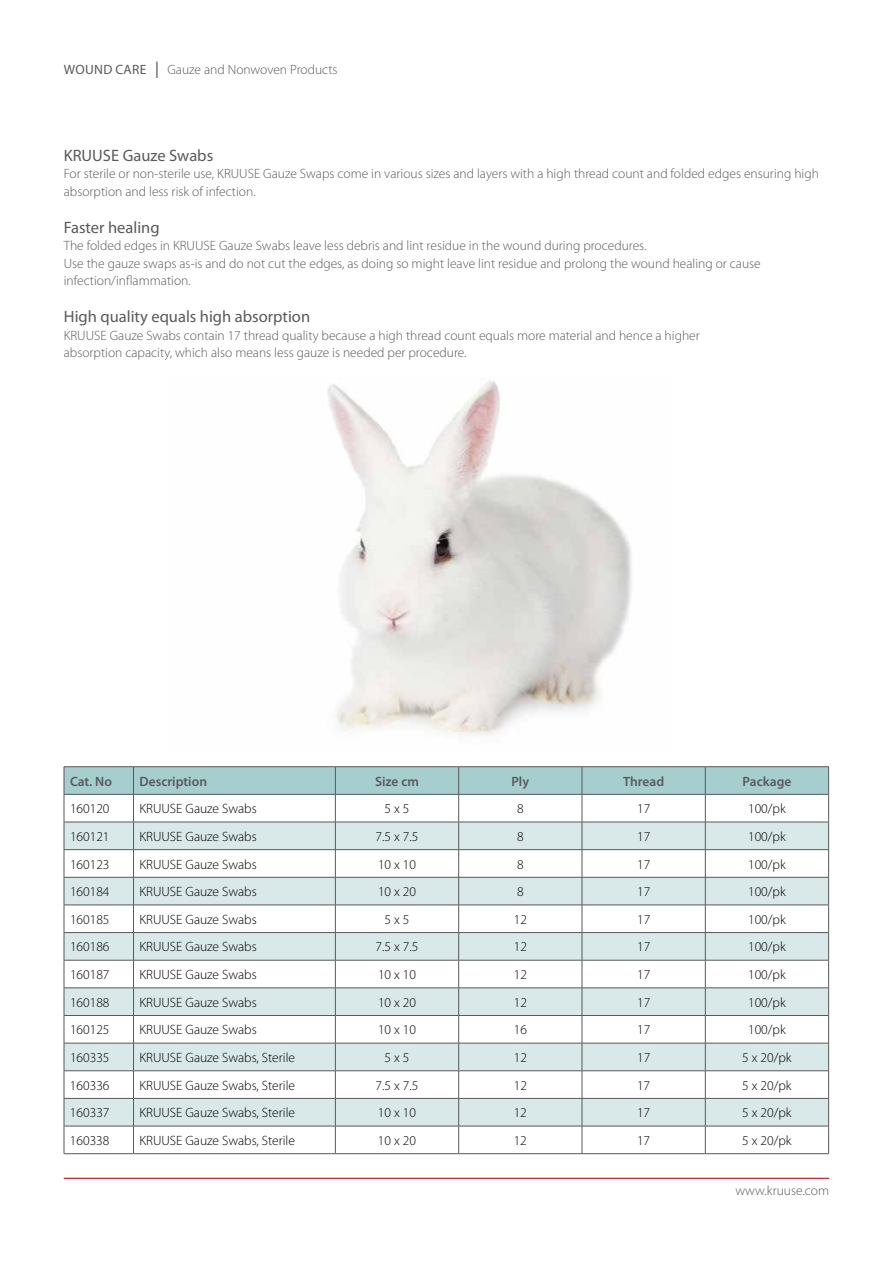
<style>
.page{position:relative;width:893px;height:1263px;background:#fff}
.page>*{position:absolute;margin:0;border:0;box-sizing:border-box;transform-origin:0 0}
.t1{font:16.5px "Myriad Pro";color:#58595b}
.t2{font:300 13.5px/17.2px "Myriad Pro";color:#58595b}
.t3{font:300 13.5px "Myriad Pro";color:#000}
.t4{font:600 13.5px "Myriad Pro";color:#58595b}
.s1{font-weight:400}
.s2{font-weight:400;font-size:24.3px}
</style>
<div class="page">
<img style="left:327px;top:381px;width:305px;height:353px">
<hr style="left:64px;top:1178px;width:765px;height:1px;background:#b5121b">
<hr style="left:64px;top:766px;width:70px;height:1px;background:#58595b">
<hr style="left:134px;top:766px;width:201px;height:1px;background:#58595b">
<hr style="left:335px;top:766px;width:124px;height:1px;background:#58595b">
<hr style="left:459px;top:766px;width:123px;height:1px;background:#58595b">
<hr style="left:582px;top:766px;width:123px;height:1px;background:#58595b">
<hr style="left:705px;top:766px;width:124px;height:1px;background:#58595b">
<svg style="left:64px;top:767px;width:765px;height:386px"></svg>
<hr style="left:64px;top:1153px;width:70px;height:1px;background:#58595b">
<hr style="left:134px;top:1153px;width:201px;height:1px;background:#58595b">
<hr style="left:335px;top:1153px;width:124px;height:1px;background:#58595b">
<hr style="left:459px;top:1153px;width:123px;height:1px;background:#58595b">
<hr style="left:582px;top:1153px;width:123px;height:1px;background:#58595b">
<hr style="left:705px;top:1153px;width:124px;height:1px;background:#58595b">
<p class="t2" style="left:64px;top:61px;width:275px"><span class="s1">WOUND CARE</span> <span class="s2">I</span> Gauze and Nonwoven Products</p>
<p class="t1" style="left:64px;top:145px;width:151px">KRUUSE Gauze Swabs</p>
<p class="t2" style="left:64px;top:165px;width:757px">For sterile or non-sterile use, KRUUSE Gauze Swaps come in various sizes and layers with a high thread count and folded edges ensuring high absorption and less risk of infection.</p>
<p class="t1" style="left:64px;top:217px;width:97px">Faster healing</p>
<p class="t2" style="left:64px;top:237px;width:698px">The folded edges in KRUUSE Gauze Swabs leave less debris and lint residue in the wound during procedures.<br>Use the gauze swaps as-is and do not cut the edges, as doing so might leave lint residue and prolong the wound healing or cause infection/inflammation.</p>
<p class="t1" style="left:64px;top:307px;width:248px">High quality equals high absorption</p>
<p class="t2" style="left:64px;top:326px;width:637px">KRUUSE Gauze Swabs contain 17 thread quality because a high thread count equals more material and hence a higher absorption capacity, which also means less gauze is needed per procedure.</p>
<p class="t4" style="left:70px;top:772px;width:43px">Cat. No</p>
<p class="t4" style="left:140px;top:772px;width:69px">Description</p>
<p class="t4" style="left:375px;top:772px;width:45px">Size cm</p>
<p class="t4" style="left:511px;top:772px;width:19px">Ply</p>
<p class="t4" style="left:623px;top:772px;width:43px">Thread</p>
<p class="t4" style="left:743px;top:772px;width:50px">Package</p>
<p class="t3" style="left:70px;top:801px;width:41px">160120</p>
<p class="t3" style="left:140px;top:801px;width:119px">KRUUSE Gauze Swabs</p>
<p class="t3" style="left:385px;top:801px;width:26px">5 x 5</p>
<p class="t3" style="left:517px;top:801px;width:8px">8</p>
<p class="t3" style="left:637px;top:801px;width:15px">17</p>
<p class="t3" style="left:748px;top:801px;width:39px">100/pk</p>
<p class="t3" style="left:70px;top:828px;width:41px">160121</p>
<p class="t3" style="left:140px;top:828px;width:119px">KRUUSE Gauze Swabs</p>
<p class="t3" style="left:376px;top:828px;width:44px">7.5 x 7.5</p>
<p class="t3" style="left:517px;top:828px;width:8px">8</p>
<p class="t3" style="left:637px;top:828px;width:15px">17</p>
<p class="t3" style="left:748px;top:828px;width:39px">100/pk</p>
<p class="t3" style="left:70px;top:856px;width:41px">160123</p>
<p class="t3" style="left:140px;top:856px;width:119px">KRUUSE Gauze Swabs</p>
<p class="t3" style="left:378px;top:856px;width:40px">10 x 10</p>
<p class="t3" style="left:517px;top:856px;width:8px">8</p>
<p class="t3" style="left:637px;top:856px;width:15px">17</p>
<p class="t3" style="left:748px;top:856px;width:39px">100/pk</p>
<p class="t3" style="left:70px;top:883px;width:41px">160184</p>
<p class="t3" style="left:140px;top:883px;width:119px">KRUUSE Gauze Swabs</p>
<p class="t3" style="left:378px;top:883px;width:40px">10 x 20</p>
<p class="t3" style="left:517px;top:883px;width:8px">8</p>
<p class="t3" style="left:637px;top:883px;width:15px">17</p>
<p class="t3" style="left:748px;top:883px;width:39px">100/pk</p>
<p class="t3" style="left:70px;top:911px;width:41px">160185</p>
<p class="t3" style="left:140px;top:911px;width:119px">KRUUSE Gauze Swabs</p>
<p class="t3" style="left:385px;top:911px;width:26px">5 x 5</p>
<p class="t3" style="left:514px;top:911px;width:15px">12</p>
<p class="t3" style="left:637px;top:911px;width:15px">17</p>
<p class="t3" style="left:748px;top:911px;width:39px">100/pk</p>
<p class="t3" style="left:70px;top:939px;width:41px">160186</p>
<p class="t3" style="left:140px;top:939px;width:119px">KRUUSE Gauze Swabs</p>
<p class="t3" style="left:376px;top:939px;width:44px">7.5 x 7.5</p>
<p class="t3" style="left:514px;top:939px;width:15px">12</p>
<p class="t3" style="left:637px;top:939px;width:15px">17</p>
<p class="t3" style="left:748px;top:939px;width:39px">100/pk</p>
<p class="t3" style="left:70px;top:966px;width:41px">160187</p>
<p class="t3" style="left:140px;top:966px;width:119px">KRUUSE Gauze Swabs</p>
<p class="t3" style="left:378px;top:966px;width:40px">10 x 10</p>
<p class="t3" style="left:514px;top:966px;width:15px">12</p>
<p class="t3" style="left:637px;top:966px;width:15px">17</p>
<p class="t3" style="left:748px;top:966px;width:39px">100/pk</p>
<p class="t3" style="left:70px;top:994px;width:41px">160188</p>
<p class="t3" style="left:140px;top:994px;width:119px">KRUUSE Gauze Swabs</p>
<p class="t3" style="left:378px;top:994px;width:40px">10 x 20</p>
<p class="t3" style="left:514px;top:994px;width:15px">12</p>
<p class="t3" style="left:637px;top:994px;width:15px">17</p>
<p class="t3" style="left:748px;top:994px;width:39px">100/pk</p>
<p class="t3" style="left:70px;top:1022px;width:41px">160125</p>
<p class="t3" style="left:140px;top:1022px;width:119px">KRUUSE Gauze Swabs</p>
<p class="t3" style="left:378px;top:1022px;width:40px">10 x 10</p>
<p class="t3" style="left:514px;top:1022px;width:15px">16</p>
<p class="t3" style="left:637px;top:1022px;width:15px">17</p>
<p class="t3" style="left:748px;top:1022px;width:39px">100/pk</p>
<p class="t3" style="left:70px;top:1049px;width:41px">160335</p>
<p class="t3" style="left:140px;top:1049px;width:157px">KRUUSE Gauze Swabs, Sterile</p>
<p class="t3" style="left:385px;top:1049px;width:26px">5 x 5</p>
<p class="t3" style="left:514px;top:1049px;width:15px">12</p>
<p class="t3" style="left:637px;top:1049px;width:15px">17</p>
<p class="t3" style="left:742px;top:1049px;width:51px">5 x 20/pk</p>
<p class="t3" style="left:70px;top:1077px;width:41px">160336</p>
<p class="t3" style="left:140px;top:1077px;width:157px">KRUUSE Gauze Swabs, Sterile</p>
<p class="t3" style="left:376px;top:1077px;width:44px">7.5 x 7.5</p>
<p class="t3" style="left:514px;top:1077px;width:15px">12</p>
<p class="t3" style="left:637px;top:1077px;width:15px">17</p>
<p class="t3" style="left:742px;top:1077px;width:51px">5 x 20/pk</p>
<p class="t3" style="left:70px;top:1104px;width:41px">160337</p>
<p class="t3" style="left:139px;top:1104px;width:157px">KRUUSE Gauze Swabs, Sterile</p>
<p class="t3" style="left:378px;top:1104px;width:40px">10 x 10</p>
<p class="t3" style="left:514px;top:1104px;width:15px">12</p>
<p class="t3" style="left:637px;top:1104px;width:15px">17</p>
<p class="t3" style="left:742px;top:1104px;width:51px">5 x 20/pk</p>
<p class="t3" style="left:70px;top:1132px;width:41px">160338</p>
<p class="t3" style="left:139px;top:1132px;width:157px">KRUUSE Gauze Swabs, Sterile</p>
<p class="t3" style="left:378px;top:1132px;width:40px">10 x 20</p>
<p class="t3" style="left:514px;top:1132px;width:15px">12</p>
<p class="t3" style="left:637px;top:1132px;width:15px">17</p>
<p class="t3" style="left:742px;top:1132px;width:51px">5 x 20/pk</p>
<p class="t2" style="left:735px;top:1182px;width:95px">www.kruuse.com</p>
</div>
